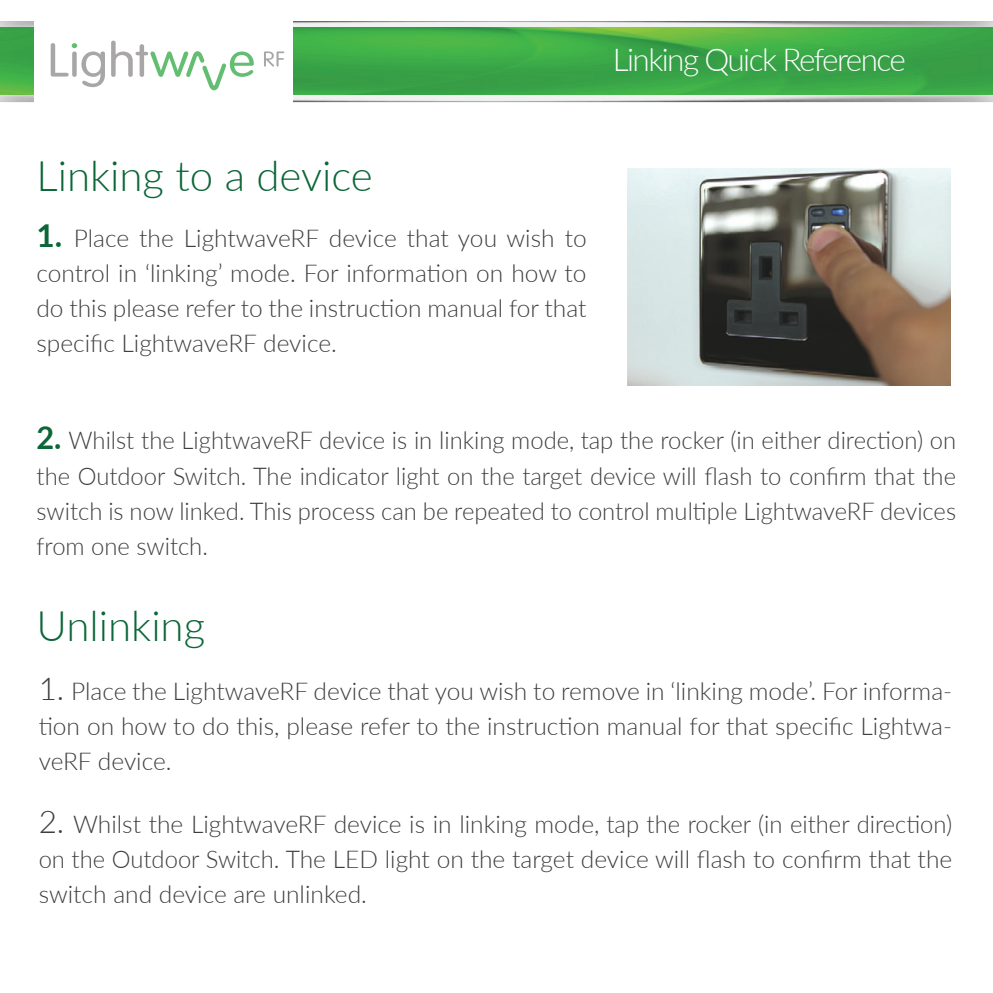
<style>
.page{position:relative;width:993px;height:993px;background:#fff}
.page>*{position:absolute;margin:0;border:0;box-sizing:border-box;transform-origin:0 0}
.t1{font:300 42px "Lato";color:#0c6638}
.t2{font:300 31.5px "Lato";letter-spacing:-.05em;color:#fff}
.t3{font:300 24.5px/35px "Lato";color:#3e3e3f;text-align:justify}
.s1{font-weight:700;font-size:31.5px;color:#0c6638}
.s2{font-size:31.5px}
</style>
<div class="page">
<img style="left:0;top:95px;width:992px;height:8px">
<img style="left:0;top:21px;width:992px;height:6px">
<img style="left:0;top:27px;width:992px;height:68px">
<div style="left:34px;top:11px;width:259px;height:103px;background:#fff"></div>
<svg style="left:51px;top:43px;width:54px;height:44px"></svg>
<svg style="left:111px;top:41px;width:143px;height:49px"></svg>
<svg style="left:264px;top:51px;width:20px;height:15px"></svg>
<img style="left:627px;top:168px;width:323px;height:217px">
<p class="t2" style="left:612px;top:38px;width:294px">Linking Quick Reference</p>
<h1 class="t1" style="left:36px;top:147px;width:338px">Linking to a device</h1>
<p class="t3" style="left:36px;top:220px;width:551px"><span class="s1">1.</span> Place the LightwaveRF device that you wish to control in ‘linking’ mode. For information on how to do this please refer to the instruction manual for that specific LightwaveRF device.</p>
<p class="t3" style="left:37px;top:422px;width:920px"><span class="s1">2.</span> Whilst the LightwaveRF device is in linking mode, tap the rocker (in either direction) on the Outdoor Switch. The indicator light on the target device will flash to confirm that the switch is now linked. This process can be repeated to control multiple LightwaveRF devices from one switch.</p>
<h1 class="t1" style="left:36px;top:596px;width:170px">Unlinking</h1>
<p class="t3" style="left:39px;top:672px;width:914px"><span class="s2">1.</span> Place the LightwaveRF device that you wish to remove in ‘linking mode’. For informa&shy;tion on how to do this, please refer to the instruction manual for that specific Lightwa&shy;veRF device.</p>
<p class="t3" style="left:39px;top:805px;width:914px"><span class="s2">2.</span> Whilst the LightwaveRF device is in linking mode, tap the rocker (in either direction) on the Outdoor Switch. The LED light on the target device will flash to confirm that the switch and device are unlinked.</p>
</div>
